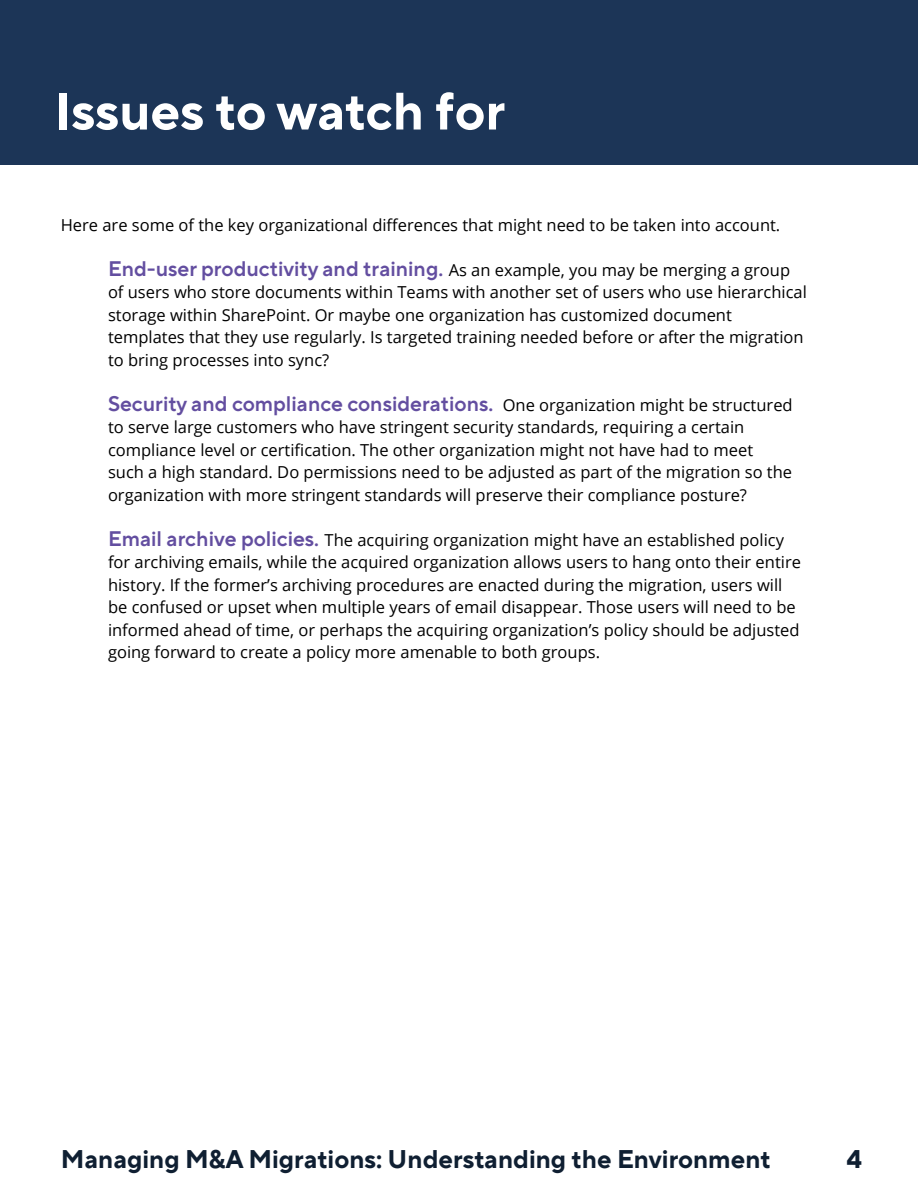
<style>
.page{position:relative;width:918px;height:1188px;background:#fff}
.page>*{position:absolute;margin:0;border:0;box-sizing:border-box;transform-origin:0 0}
.t1{font:700 52.5px "TT Norms Pro";color:#fff}
.t2{font:700 25.5px "TT Norms Pro";color:#0f1f32}
.t3{font:600 21px "TT Norms Pro";color:#634ea0}
.t4{font:16.5px/22.5px "Open Sans";color:#000101}
.s1{font-family:"TT Norms Pro";font-weight:600;font-size:21px;color:#634ea0}
.s2{font-family:"Open Sans";font-weight:400;font-size:16.5px;color:#000101}
</style>
<div class="page">
<div style="left:0;top:0;width:918px;height:164px;background:#1c3557"></div>
<h1 class="t1" style="left:54px;top:72px;width:453px">Issues to watch for</h1>
<p class="t4" style="left:61px;top:213px;width:721px">Here are some of the key organizational differences that might need to be taken into account.</p>
<p class="t4" style="left:108px;top:258px;width:700px"><span class="s1">End-user productivity and training.</span> As an example, you may be merging a group of users who store documents within Teams with another set of users who use hierarchical storage within SharePoint. Or maybe one organization has customized document templates that they use regularly. Is targeted training needed before or after the migration to bring processes into sync?</p>
<p class="t3" style="left:108px;top:388px;width:686px">Security and compliance considerations. <span class="s2">One organization might be structured</span></p>
<p class="t4" style="left:108px;top:416px;width:686px">to serve large customers who have stringent security standards, requiring a certain compliance level or certification. The other organization might not have had to meet such a high standard. Do permissions need to be adjusted as part of the migration so the organization with more stringent standards will preserve their compliance posture?</p>
<p class="t4" style="left:108px;top:528px;width:695px"><span class="s1">Email archive policies.</span> The acquiring organization might have an established policy for archiving emails, while the acquired organization allows users to hang onto their entire history. If the former’s archiving procedures are enacted during the migration, users will be confused or upset when multiple years of email disappear. Those users will need to be informed ahead of time, or perhaps the acquiring organization’s policy should be adjusted going forward to create a policy more amenable to both groups.</p>
<h2 class="t2" style="left:61px;top:1140px;width:711px">Managing M&amp;A Migrations: Understanding the Environment</h2>
<h2 class="t2" style="left:847px;top:1140px;width:17px">4</h2>
</div>
